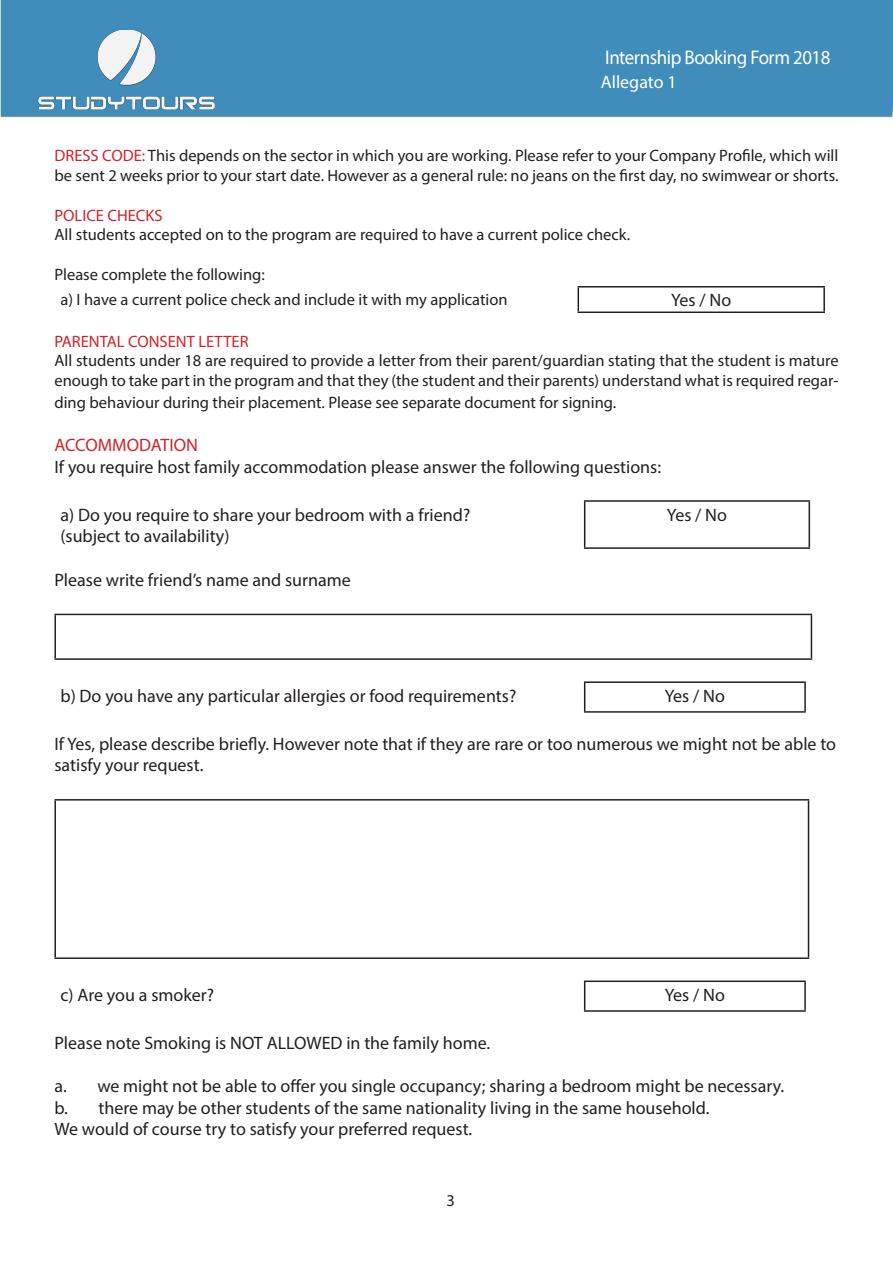
<style>
.page{position:relative;width:893px;height:1263px;background:#fff}
.page>*{position:absolute;margin:0;border:0;box-sizing:border-box;transform-origin:0 0}
.t1{font:19.8px "Myriad Pro";letter-spacing:-.025em;color:#fff;scale:.95 1}
.t2{font:18px/21.6px "Myriad Pro";color:#231f20}
.t3{font:18px "Myriad Pro";color:#d1232a}
.t4{font:18px "Myriad Pro";color:#fff}
.t5{font:16.5px/19.8px "Myriad Pro";color:#231f20}
.t6{font:16.5px "Myriad Pro";color:#d1232a}
.s1{color:#d1232a}
</style>
<div class="page">
<div style="left:0;top:0;width:893px;height:119px;background:#408dbb"></div>
<hr style="left:578px;top:286px;width:247px;height:1px;background:#231f20">
<svg style="left:578px;top:287px;width:1px;height:24px"></svg>
<hr style="left:823px;top:287px;width:2px;height:24px;background:#231f20">
<hr style="left:578px;top:311px;width:247px;height:2px;background:#231f20">
<hr style="left:584px;top:500px;width:226px;height:2px;background:#231f20">
<hr style="left:584px;top:502px;width:1px;height:45px;background:#231f20">
<hr style="left:808px;top:502px;width:2px;height:45px;background:#231f20">
<hr style="left:584px;top:547px;width:226px;height:2px;background:#231f20">
<hr style="left:54px;top:614px;width:758px;height:1px;background:#231f20">
<hr style="left:54px;top:615px;width:2px;height:43px;background:#231f20">
<hr style="left:811px;top:615px;width:1px;height:43px;background:#231f20">
<hr style="left:54px;top:658px;width:758px;height:2px;background:#231f20">
<hr style="left:584px;top:681px;width:222px;height:2px;background:#231f20">
<svg style="left:584px;top:683px;width:1px;height:28px"></svg>
<hr style="left:804px;top:683px;width:2px;height:28px;background:#231f20">
<hr style="left:584px;top:711px;width:222px;height:2px;background:#231f20">
<hr style="left:54px;top:799px;width:755px;height:1px;background:#231f20">
<hr style="left:54px;top:800px;width:2px;height:157px;background:#231f20">
<hr style="left:808px;top:800px;width:1px;height:157px;background:#231f20">
<hr style="left:54px;top:957px;width:755px;height:2px;background:#231f20">
<hr style="left:584px;top:980px;width:222px;height:2px;background:#231f20">
<svg style="left:584px;top:982px;width:1px;height:28px"></svg>
<hr style="left:804px;top:982px;width:2px;height:28px;background:#231f20">
<hr style="left:584px;top:1010px;width:222px;height:2px;background:#231f20">
<img style="left:38px;top:30px;width:177px;height:79px">
<p class="t1" style="left:605px;top:45px;width:239px">Internship Booking Form 2018</p>
<p class="t4" style="left:601px;top:71px;width:77px">Allegato 1</p>
<p class="t5" style="left:54px;top:146px;width:785px"><span class="s1">DRESS CODE:</span> This depends on the sector in which you are working. Please refer to your Company Profile, which will be sent 2 weeks prior to your start date. However as a general rule: no jeans on the first day, no swimwear or shorts.</p>
<p class="t6" style="left:54px;top:205px;width:110px">POLICE CHECKS</p>
<p class="t5" style="left:54px;top:225px;width:577px">All students accepted on to the program are required to have a current police check.</p>
<p class="t5" style="left:54px;top:264px;width:212px">Please complete the following:</p>
<p class="t5" style="left:60px;top:289px;width:449px">a) I have a current police check and include it with my application</p>
<p class="t2" style="left:671px;top:289px;width:62px">Yes / No</p>
<p class="t6" style="left:54px;top:331px;width:196px">PARENTAL CONSENT LETTER</p>
<p class="t5" style="left:54px;top:351px;width:786px">All students under 18 are required to provide a letter from their parent/guardian stating that the student is mature enough to take part in the program and that they (the student and their parents) understand what is required regar-</p>
<p class="t5" style="left:54px;top:392px;width:563px">ding behaviour during their placement. Please see separate document for signing.</p>
<p class="t3" style="left:54px;top:434px;width:145px">ACCOMMODATION</p>
<p class="t2" style="left:54px;top:455px;width:608px">If you require host family accommodation please answer the following questions:</p>
<p class="t2" style="left:60px;top:503px;width:411px">a) Do you require to share your bedroom with a friend?</p>
<p class="t2" style="left:60px;top:525px;width:170px">(subject to availability)</p>
<p class="t2" style="left:667px;top:503px;width:62px">Yes / No</p>
<p class="t2" style="left:54px;top:569px;width:298px">Please write friend’s name and surname</p>
<p class="t2" style="left:60px;top:684px;width:457px">b) Do you have any particular allergies or food requirements?</p>
<p class="t2" style="left:665px;top:684px;width:62px">Yes / No</p>
<p class="t2" style="left:54px;top:733px;width:783px">If Yes, please describe briefly. However note that if they are rare or too numerous we might not be able to satisfy your request.</p>
<p class="t2" style="left:60px;top:984px;width:155px">c) Are you a smoker?</p>
<p class="t2" style="left:665px;top:984px;width:62px">Yes / No</p>
<p class="t2" style="left:54px;top:1032px;width:437px">Please note Smoking is NOT ALLOWED in the family home.</p>
<p class="t2" style="left:54px;top:1075px;width:731px">a. we might not be able to offer you single occupancy; sharing a bedroom might be necessary.</p>
<p class="t2" style="left:54px;top:1097px;width:656px">b. there may be other students of the same nationality living in the same household.</p>
<p class="t2" style="left:54px;top:1118px;width:419px">We would of course try to satisfy your preferred request.</p>
<p class="t5" style="left:446px;top:1191px;width:10px">3</p>
</div>
